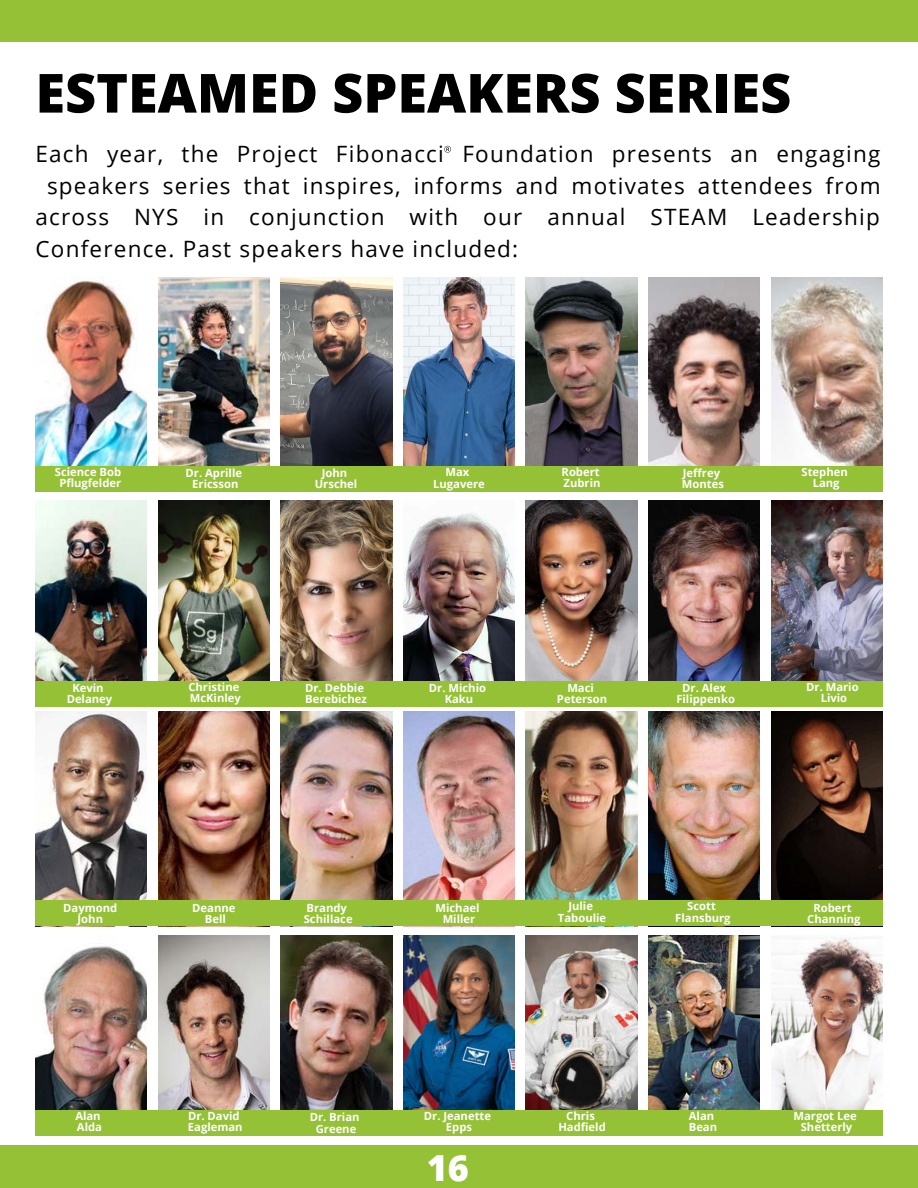
<style>
.page{position:relative;width:918px;height:1188px;background:#fff}
.page>*{position:absolute;margin:0;border:0;box-sizing:border-box;transform-origin:0 0}
.t1{font:800 54px "Open Sans";color:#000}
.t2{font:800 36px "Open Sans";color:#fff}
.t3{font:22.5px "Open Sans";letter-spacing:.055em;color:#000}
.t4{font:700 11.25px/11.2px "Open Sans";color:#fff;text-align:center}
</style>
<div class="page">
<div style="left:0;top:0;width:918px;height:42px;background:#95c137"></div>
<img style="left:35px;top:946px;width:112px;height:164px">
<img style="left:158px;top:936px;width:111px;height:174px">
<img style="left:281px;top:936px;width:111px;height:174px">
<img style="left:403px;top:936px;width:112px;height:174px">
<img style="left:526px;top:936px;width:111px;height:174px">
<img style="left:649px;top:936px;width:111px;height:174px">
<img style="left:771px;top:937px;width:112px;height:173px">
<img style="left:35px;top:501px;width:112px;height:180px">
<img style="left:158px;top:501px;width:111px;height:180px">
<img style="left:281px;top:501px;width:111px;height:180px">
<img style="left:403px;top:511px;width:112px;height:170px">
<img style="left:526px;top:501px;width:111px;height:180px">
<img style="left:649px;top:501px;width:111px;height:180px">
<img style="left:771px;top:501px;width:112px;height:180px">
<img style="left:35px;top:711px;width:112px;height:189px">
<img style="left:158px;top:711px;width:111px;height:189px">
<img style="left:281px;top:711px;width:111px;height:189px">
<img style="left:403px;top:711px;width:112px;height:189px">
<img style="left:526px;top:711px;width:111px;height:189px">
<img style="left:649px;top:711px;width:111px;height:189px">
<img style="left:771px;top:711px;width:112px;height:189px">
<img style="left:35px;top:280px;width:112px;height:186px">
<img style="left:158px;top:278px;width:111px;height:188px">
<img style="left:281px;top:278px;width:111px;height:188px">
<img style="left:403px;top:278px;width:112px;height:188px">
<img style="left:526px;top:278px;width:111px;height:188px">
<img style="left:649px;top:278px;width:111px;height:188px">
<img style="left:771px;top:278px;width:112px;height:188px">
<div style="left:0;top:1146px;width:918px;height:42px;background:#95c137"></div>
<svg style="left:444px;top:146px;width:7px;height:7px"></svg>
<div style="left:35px;top:466px;width:848px;height:26px;background:#95c137"></div>
<div style="left:35px;top:681px;width:848px;height:26px;background:#95c137"></div>
<div style="left:35px;top:900px;width:848px;height:26px;background:#95c137"></div>
<div style="left:35px;top:1110px;width:848px;height:26px;background:#95c137"></div>
<h1 class="t1" style="left:35px;top:55px;width:757px">ESTEAMED SPEAKERS SERIES</h1>
<h3 class="t3" style="left:35px;top:138px;width:846px">Each year, the Project Fibonacci Foundation presents an engaging</h3>
<h3 class="t3" style="left:47px;top:169px;width:835px">speakers series that inspires, informs and motivates attendees from</h3>
<h3 class="t3" style="left:35px;top:201px;width:846px">across NYS in conjunction with our annual STEAM Leadership</h3>
<h3 class="t3" style="left:35px;top:232px;width:484px">Conference. Past speakers have included:</h3>
<p class="t4" style="left:55px;top:466px;width:68px">Science Bob<br>Pflugfelder</p>
<p class="t4" style="left:186px;top:467px;width:58px">Dr. Aprille<br>Ericsson</p>
<p class="t4" style="left:315px;top:467px;width:44px">John<br>Urschel</p>
<p class="t4" style="left:433px;top:466px;width:53px">Max<br>Lugavere</p>
<p class="t4" style="left:562px;top:466px;width:40px;text-align:left">Robert<br>Zubrin</p>
<p class="t4" style="left:682px;top:467px;width:44px;text-align:left">Jeffrey<br>Montes</p>
<p class="t4" style="left:802px;top:466px;width:48px">Stephen<br>Lang</p>
<p class="t4" style="left:67px;top:682px;width:47px">Kevin<br>Delaney</p>
<p class="t4" style="left:188px;top:681px;width:54px;text-align:left">Christine<br>McKinley</p>
<p class="t4" style="left:305px;top:682px;width:63px;text-align:left">Dr. Debbie<br>Berebichez</p>
<p class="t4" style="left:429px;top:682px;width:59px">Dr. Michio<br>Kaku</p>
<p class="t4" style="left:557px;top:682px;width:52px">Maci<br>Peterson</p>
<p class="t4" style="left:676px;top:682px;width:60px">Dr. Alex<br>Filippenko</p>
<p class="t4" style="left:806px;top:681px;width:54px">Dr. Mario<br>Livio</p>
<p class="t4" style="left:63px;top:902px;width:56px">Daymond<br>John</p>
<p class="t4" style="left:192px;top:902px;width:45px">Deanne<br>Bell</p>
<p class="t4" style="left:304px;top:902px;width:50px;text-align:left">Brandy<br>Schillace</p>
<p class="t4" style="left:435px;top:902px;width:46px">Michael<br>Miller</p>
<p class="t4" style="left:558px;top:900px;width:50px">Julie<br>Taboulie</p>
<p class="t4" style="left:675px;top:900px;width:57px">Scott<br>Flansburg</p>
<p class="t4" style="left:807px;top:902px;width:55px">Robert<br>Channing</p>
<p class="t4" style="left:75px;top:1110px;width:28px;text-align:left">Alan<br>Alda</p>
<p class="t4" style="left:188px;top:1110px;width:56px;text-align:left">Dr. David<br>Eagleman</p>
<p class="t4" style="left:310px;top:1111px;width:51px">Dr. Brian<br>Greene</p>
<p class="t4" style="left:424px;top:1110px;width:69px">Dr. Jeanette<br>Epps</p>
<p class="t4" style="left:558px;top:1110px;width:49px">Chris<br>Hadfield</p>
<p class="t4" style="left:689px;top:1110px;width:30px;text-align:left">Alan<br>Bean</p>
<p class="t4" style="left:794px;top:1110px;width:65px">Margot Lee<br>Shetterly</p>
<h2 class="t2" style="left:427px;top:1142px;width:44px">16</h2>
</div>
